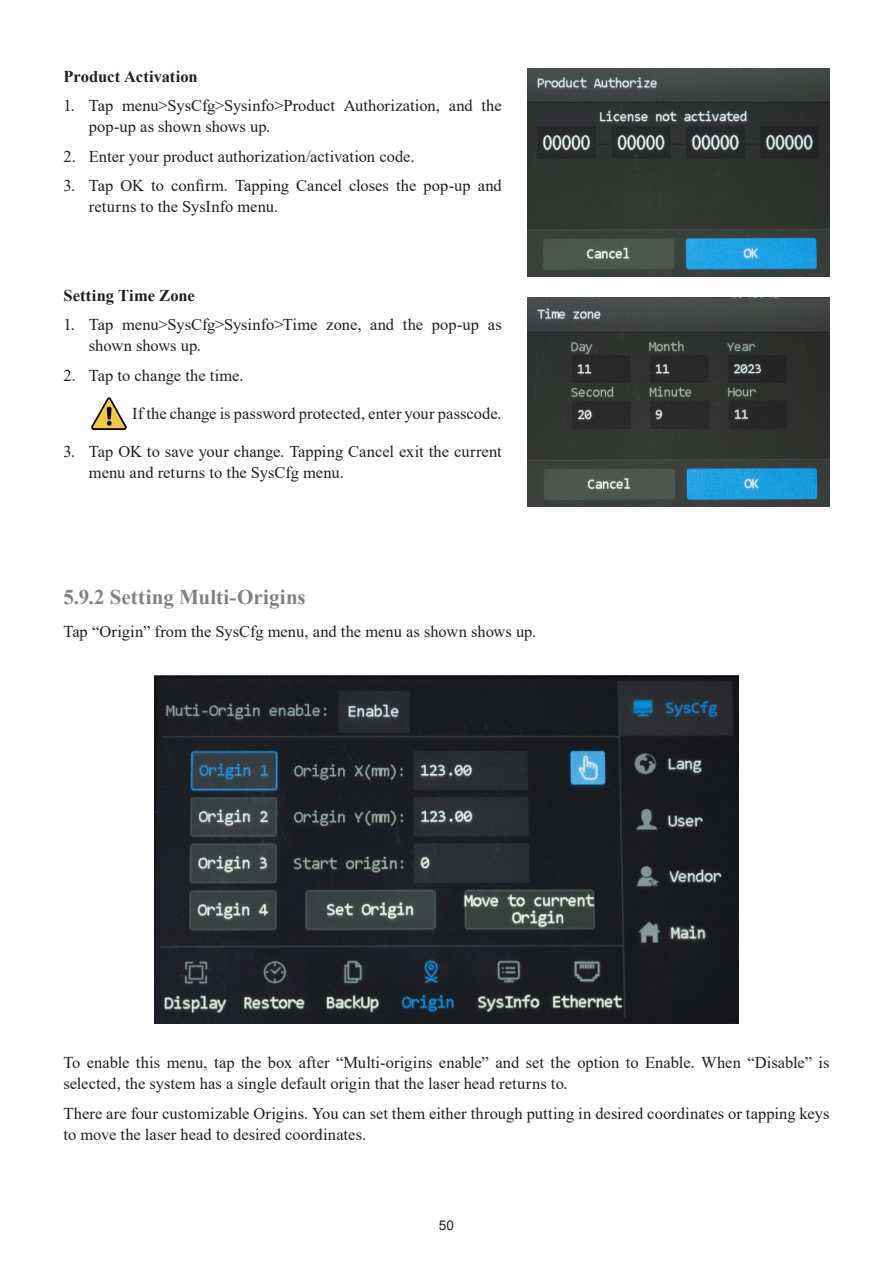
<style>
.page{position:relative;width:893px;height:1263px;background:#fff}
.page>*{position:absolute;margin:0;border:0;box-sizing:border-box;transform-origin:0 0}
.缩进{font:700 21px "Times New Roman";letter-spacing:.005em;color:#808285}
.缩进-2{font:16.5px/21px "Times New Roman";color:#231f20}
.缩进-3{font:700 16.5px "Times New Roman";color:#231f20}
.t1{font:13.5px "Arial";color:#231f20}
</style>
<div class="page">
<img style="left:91px;top:398px;width:36px;height:32px">
<img style="left:528px;top:68px;width:301px;height:209px">
<img style="left:528px;top:298px;width:301px;height:209px">
<img style="left:155px;top:675px;width:583px;height:349px">
<p class="缩进-3" style="left:63px;top:64px;width:136px">Product Activation</p>
<p class="缩进-2" style="left:89px;top:95px;width:414px;text-indent:-26px">1. Tap menu&gt;SysCfg&gt;Sysinfo&gt;Product Authorization, and the pop-up as shown shows up.</p>
<p class="缩进-2" style="left:63px;top:145px;width:353px">2. Enter your product authorization/activation code.</p>
<p class="缩进-2" style="left:89px;top:175px;width:414px;text-indent:-26px">3. Tap OK to confirm. Tapping Cancel closes the pop-up and returns to the SysInfo menu.</p>
<p class="缩进-3" style="left:63px;top:283px;width:133px">Setting Time Zone</p>
<p class="缩进-2" style="left:89px;top:314px;width:414px;text-indent:-26px">1. Tap menu&gt;SysCfg&gt;Sysinfo&gt;Time zone, and the pop-up as shown shows up.</p>
<p class="缩进-2" style="left:63px;top:364px;width:182px">2. Tap to change the time.</p>
<p class="缩进-2" style="left:132px;top:402px;width:371px">If the change is password protected, enter your passcode.</p>
<p class="缩进-2" style="left:89px;top:440px;width:414px;text-indent:-26px">3. Tap OK to save your change. Tapping Cancel exit the current menu and returns to the SysCfg menu.</p>
<p class="缩进" style="left:63px;top:582px;width:244px">5.9.2 Setting Multi-Origins</p>
<p class="缩进-2" style="left:63px;top:621px;width:474px">Tap “Origin” from the SysCfg menu, and the menu as shown shows up.</p>
<p class="缩进-2" style="left:63px;top:1052px;width:768px">To enable this menu, tap the box after “Multi-origins enable” and set the option to Enable. When “Disable” is selected, the system has a single default origin that the laser head returns to.</p>
<p class="缩进-2" style="left:63px;top:1102px;width:768px">There are four customizable Origins. You can set them either through putting in desired coordinates or tapping keys to move the laser head to desired coordinates.</p>
<p class="t1" style="left:439px;top:1216px;width:17px">50</p>
</div>
